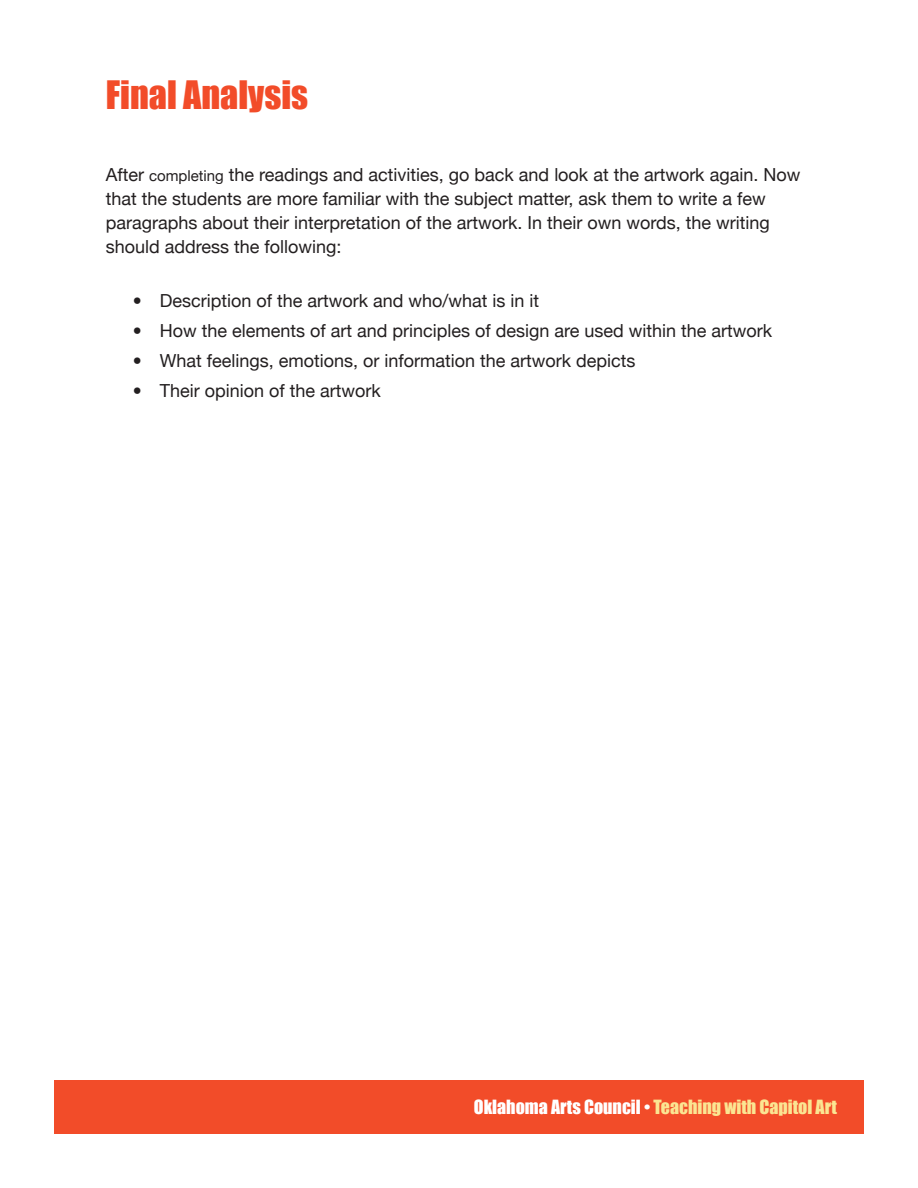
<style>
.page{position:relative;width:918px;height:1188px;background:#fff}
.page>*{position:absolute;margin:0;border:0;box-sizing:border-box;transform-origin:0 0}
.activities{font:36px "Impact";color:#f24c29}
.activities-2{font:18px/24px "Helvetica Neue";color:#231f20}
.t1{font:18px "Impact";color:#fbe592}
.s1{font-size:15px}
.s2{color:#fff}
</style>
<div class="page">
<div style="left:54px;top:1080px;width:810px;height:54px;background:#f24c29"></div>
<p class="activities" style="left:106px;top:67px;width:204px">Final Analysis</p>
<p class="activities-2" style="left:106px;top:162px;width:696px">After <span class="s1">completing</span> the readings and activities, go back and look at the artwork again. Now that the students are more familiar with the subject matter, ask them to write a few paragraphs about their interpretation of the artwork. In their own words, the writing should address the following:</p>
<p class="activities-2" style="left:133px;top:288px;width:408px">• Description of the artwork and who/what is in it</p>
<p class="activities-2" style="left:133px;top:318px;width:641px">• How the elements of art and principles of design are used within the artwork</p>
<p class="activities-2" style="left:133px;top:348px;width:504px">• What feelings, emotions, or information the artwork depicts</p>
<p class="activities-2" style="left:133px;top:378px;width:250px">• Their opinion of the artwork</p>
<p class="t1" style="left:474px;top:1093px;width:365px"><span class="s2">Oklahoma Arts Council •</span> Teaching with Capitol Art</p>
</div>
